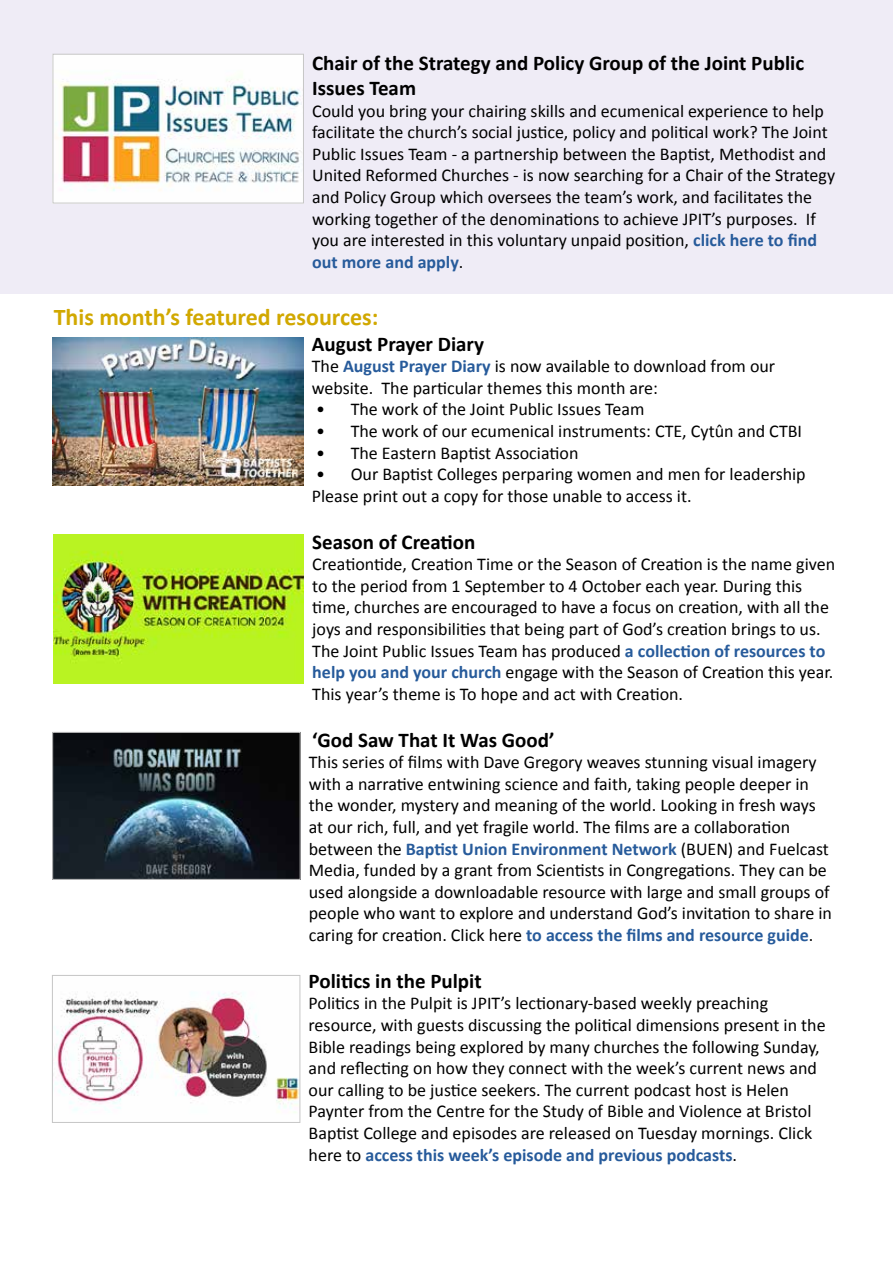
<style>
.page{position:relative;width:893px;height:1263px;background:#fff}
.page>*{position:absolute;margin:0;border:0;box-sizing:border-box;transform-origin:0 0}
.t1{font:700 24px "Calibri";color:#d1a800}
.t2{font:700 21px/25.2px "Calibri";color:#000}
.t3{font:18px/21.6px "Calibri";color:#000}
.s1{font-weight:700;color:#275b9b}
</style>
<div class="page">
<div style="left:0;top:0;width:893px;height:293px;background:#efecf6"></div>
<img style="left:54px;top:734px;width:244px;height:143px">
<div style="left:52px;top:732px;width:248px;height:147px;border:1px solid #c6c6c6"></div>
<img style="left:53px;top:535px;width:251px;height:149px">
<img style="left:54px;top:992px;width:244px;height:121px">
<div style="left:52px;top:975px;width:248px;height:147px;border:1px solid #c6c6c6"></div>
<img style="left:55px;top:56px;width:247px;height:145px">
<div style="left:53px;top:54px;width:251px;height:149px;border:1px solid #c6c6c6"></div>
<img style="left:53px;top:337px;width:250px;height:149px">
<p class="t2" style="left:312px;top:49px;width:493px">Chair of the Strategy and Policy Group of the Joint Public<br>Issues Team</p>
<p class="t3" style="left:312px;top:99px;width:525px">Could you bring your chairing skills and ecumenical experience to help facilitate the church’s social justice, policy and political work? The Joint Public Issues Team - a partnership between the Baptist, Methodist and United Reformed Churches - is now searching for a Chair of the Strategy and Policy Group which oversees the team’s work, and facilitates the working together of the denominations to achieve JPIT’s purposes. If you are interested in this voluntary unpaid position, <span class="s1">click here to find out more and apply</span>.</p>
<h1 class="t1" style="left:54px;top:300px;width:326px">This month’s featured resources:</h1>
<p class="t2" style="left:312px;top:330px;width:174px">August Prayer Diary</p>
<p class="t3" style="left:312px;top:355px;width:465px">The <span class="s1">August Prayer Diary</span> is now available to download from our website. The particular themes this month are:</p>
<p class="t3" style="left:316px;top:398px;width:330px">• The work of the Joint Public Issues Team</p>
<p class="t3" style="left:316px;top:420px;width:487px">• The work of our ecumenical instruments: CTE, Cytûn and CTBI</p>
<p class="t3" style="left:316px;top:441px;width:264px">• The Eastern Baptist Association</p>
<p class="t3" style="left:312px;top:463px;width:495px">• Our Baptist Colleges perparing women and men for leadership<br>Please print out a copy for those unable to access it.</p>
<p class="t2" style="left:312px;top:528px;width:165px">Season of Creation</p>
<p class="t3" style="left:312px;top:553px;width:524px">Creationtide, Creation Time or the Season of Creation is the name given to the period from 1 September to 4 October each year. During this time, churches are encouraged to have a focus on creation, with all the joys and responsibilities that being part of God’s creation brings to us.<br>The Joint Public Issues Team has produced <span class="s1">a collection of resources to help you and your church</span> engage with the Season of Creation this year.<br>This year’s theme is To hope and act with Creation.</p>
<p class="t2" style="left:312px;top:726px;width:244px">‘God Saw That It Was Good’</p>
<p class="t3" style="left:309px;top:751px;width:525px">This series of films with Dave Gregory weaves stunning visual imagery with a narrative entwining science and faith, taking people deeper in the wonder, mystery and meaning of the world. Looking in fresh ways at our rich, full, and yet fragile world. The films are a collaboration between the <span class="s1">Baptist Union Environment Network</span> (BUEN) and Fuelcast Media, funded by a grant from Scientists in Congregations. They can be used alongside a downloadable resource with large and small groups of people who want to explore and understand God’s invitation to share in caring for creation. Click here <span class="s1">to access the films and resource guide</span>.</p>
<p class="t2" style="left:309px;top:967px;width:175px">Politics in the Pulpit</p>
<p class="t3" style="left:309px;top:992px;width:519px">Politics in the Pulpit is JPIT’s lectionary-based weekly preaching resource, with guests discussing the political dimensions present in the Bible readings being explored by many churches the following Sunday, and reflecting on how they connect with the week’s current news and our calling to be justice seekers. The current podcast host is Helen Paynter from the Centre for the Study of Bible and Violence at Bristol Baptist College and episodes are released on Tuesday mornings. Click here to <span class="s1">access this week’s episode and previous podcasts</span>.</p>
</div>
